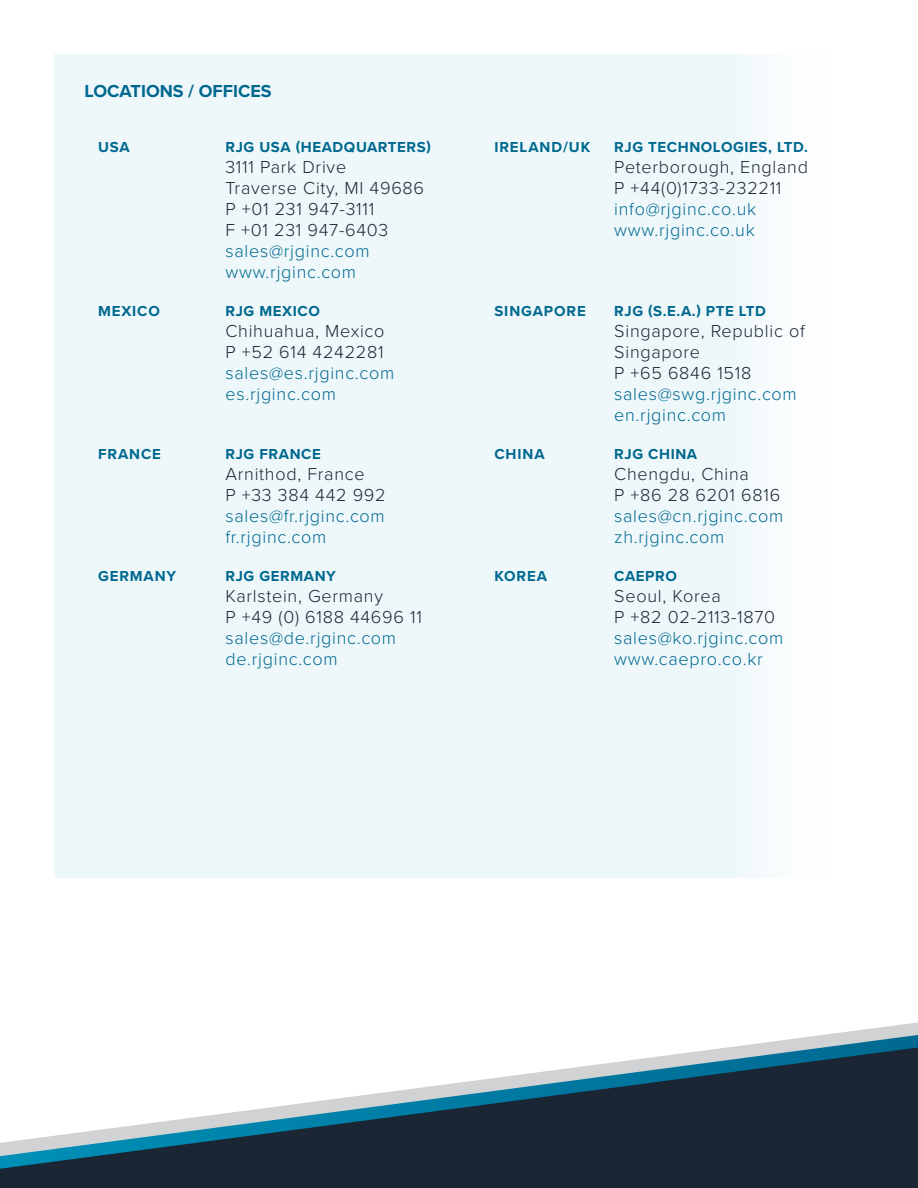
<style>
.page{position:relative;width:918px;height:1188px;background:#fff}
.page>*{position:absolute;margin:0;border:0;box-sizing:border-box;transform-origin:0 0}
.t1{font:300 18px/21px "Proxima Nova";letter-spacing:.04em;color:#1a2634}
.t2{font:300 18px/21px "Proxima Nova";letter-spacing:.04em;color:#00688f}
.t3{font:700 18px "Proxima Nova";color:#00688f}
.t4{font:700 15px "Proxima Nova";letter-spacing:.04em;color:#00688f}
.t5{font:700 15px "Proxima Nova";letter-spacing:.06em;color:#00688f}
</style>
<div class="page">
<div style="left:54px;top:54px;width:793px;height:824px;background:linear-gradient(to right,#ebf7fa,#f4fafc)"></div>
<svg style="left:824px;top:1022px;width:94px;height:13px"></svg>
<div style="left:0;top:1176px;width:918px;height:12px;background:#1a2634"></div>
<svg style="left:0;top:1035px;width:918px;height:141px"></svg>
<p class="t3" style="left:85px;top:78px;width:189px">LOCATIONS / OFFICES</p>
<p class="t4" style="left:98px;top:136px;width:33px">USA</p>
<p class="t4" style="left:225px;top:136px;width:207px">RJG USA (HEADQUARTERS)</p>
<p class="t1" style="left:225px;top:155px;width:200px">3111 Park Drive<br>Traverse City, MI 49686<br>P +01 231 947‑3111<br>F +01 231 947‑6403</p>
<p class="t2" style="left:225px;top:239px;width:146px">sales@rjginc.com www.rjginc.com</p>
<p class="t4" style="left:98px;top:300px;width:63px">MEXICO</p>
<p class="t4" style="left:225px;top:300px;width:96px">RJG MEXICO</p>
<p class="t1" style="left:225px;top:320px;width:161px">Chihuahua, Mexico<br>P +52 614 4242281</p>
<p class="t2" style="left:225px;top:362px;width:170px">sales@es.rjginc.com es.rjginc.com</p>
<p class="t4" style="left:98px;top:443px;width:64px">FRANCE</p>
<p class="t4" style="left:225px;top:443px;width:97px">RJG FRANCE</p>
<p class="t1" style="left:225px;top:463px;width:162px">Arnithod, France<br>P +33 384 442 992</p>
<p class="t2" style="left:225px;top:505px;width:161px">sales@fr.rjginc.com fr.rjginc.com</p>
<p class="t5" style="left:98px;top:565px;width:80px">GERMANY</p>
<p class="t4" style="left:225px;top:565px;width:112px">RJG GERMANY</p>
<p class="t1" style="left:225px;top:585px;width:198px">Karlstein, Germany<br>P +49 (0) 6188 44696 11</p>
<p class="t2" style="left:225px;top:627px;width:172px">sales@de.rjginc.com de.rjginc.com</p>
<p class="t5" style="left:494px;top:136px;width:97px">IRELAND/UK</p>
<p class="t4" style="left:614px;top:136px;width:195px">RJG TECHNOLOGIES, LTD.</p>
<p class="t1" style="left:614px;top:155px;width:195px">Peterborough, England<br>P +44(0)1733-232211</p>
<p class="t2" style="left:614px;top:197px;width:144px">info@rjginc.co.uk www.rjginc.co.uk</p>
<p class="t5" style="left:494px;top:300px;width:93px">SINGAPORE</p>
<p class="t4" style="left:614px;top:300px;width:153px">RJG (S.E.A.) PTE LTD</p>
<p class="t1" style="left:614px;top:320px;width:192px">Singapore, Republic of<br>Singapore<br>P +65 6846 1518</p>
<p class="t2" style="left:614px;top:383px;width:184px">sales@swg.rjginc.com en.rjginc.com</p>
<p class="t4" style="left:494px;top:443px;width:52px">CHINA</p>
<p class="t4" style="left:614px;top:443px;width:84px">RJG CHINA</p>
<p class="t1" style="left:614px;top:463px;width:167px">Chengdu, China<br>P +86 28 6201 6816</p>
<p class="t2" style="left:614px;top:505px;width:171px">sales@cn.rjginc.com zh.rjginc.com</p>
<p class="t4" style="left:494px;top:565px;width:54px">KOREA</p>
<p class="t4" style="left:614px;top:565px;width:64px">CAEPRO</p>
<p class="t1" style="left:614px;top:585px;width:162px">Seoul, Korea<br>P +82 02‑2113‑1870</p>
<p class="t2" style="left:614px;top:627px;width:171px">sales@ko.rjginc.com www.caepro.co.kr</p>
</div>
